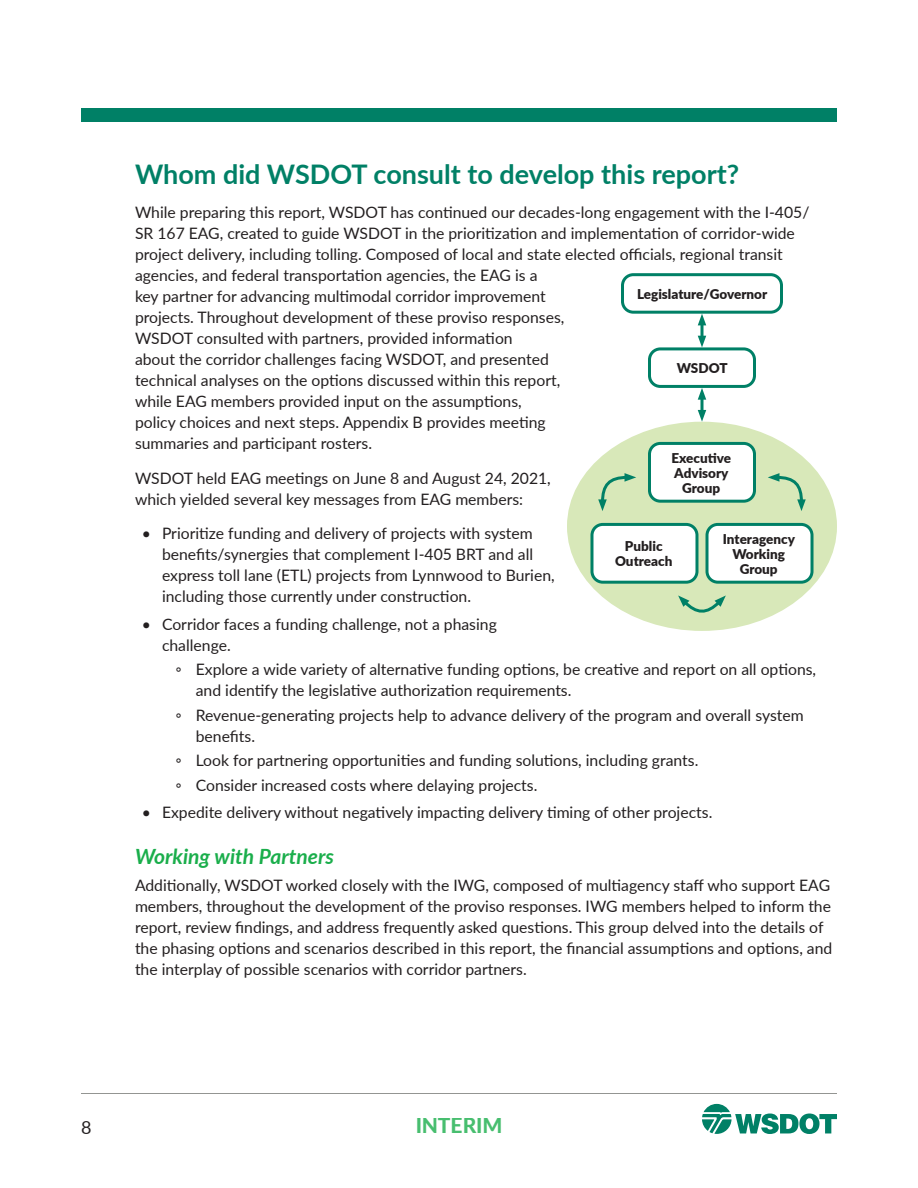
<style>
.page{position:relative;width:918px;height:1188px;background:#fff}
.page>*{position:absolute;margin:0;border:0;box-sizing:border-box;transform-origin:0 0}
.Main_head{font:700 27px "Lato";color:#008066}
.Subhead{font:italic 700 21px "Lato";color:#1aae4b}
.t1{font:800 21px "Lato";color:#1aae4b}
.t2{font:18px "Lato";color:#231f20}
.WSDOT-text{font:15.75px/21px "Lato";color:#231f20}
.Bullets_2{font:15.75px/21px "Lato";color:#231f20}
.Bullets_1{font:15.75px/21px "Lato";color:#231f20}
.WSDOT-text-2{font:900 13.5px/15px "Lato";color:#231f20;text-align:center}
</style>
<div class="page">
<hr style="left:81px;top:1093px;width:756px;height:1px;background:#939592">
<svg style="left:702px;top:1104px;width:135px;height:30px"></svg>
<div style="left:567px;top:422px;width:270px;height:209px;background:#d8e8b9;border-radius:50%"></div>
<div style="left:621px;top:273px;width:162px;height:41px;border:3px solid #008066;border-radius:11px"></div>
<div style="left:648px;top:347px;width:108px;height:41px;border:3px solid #008066;border-radius:11px"></div>
<div style="left:650px;top:443px;width:105px;height:58px;background:#fff;border-radius:11px"></div>
<div style="left:648px;top:442px;width:108px;height:61px;border:3px solid #008066;border-radius:11px"></div>
<div style="left:592px;top:524px;width:105px;height:58px;background:#fff;border-radius:11px"></div>
<div style="left:590px;top:523px;width:108px;height:61px;border:3px solid #008066;border-radius:11px"></div>
<div style="left:707px;top:524px;width:105px;height:58px;background:#fff;border-radius:11px"></div>
<div style="left:706px;top:523px;width:108px;height:61px;border:3px solid #008066;border-radius:11px"></div>
<svg style="left:700px;top:325px;width:4px;height:11px"></svg>
<svg style="left:698px;top:314px;width:8px;height:11px"></svg>
<svg style="left:698px;top:336px;width:8px;height:11px"></svg>
<svg style="left:700px;top:400px;width:4px;height:10px"></svg>
<svg style="left:698px;top:388px;width:8px;height:12px"></svg>
<svg style="left:698px;top:410px;width:8px;height:12px"></svg>
<svg style="left:768px;top:473px;width:38px;height:38px"></svg>
<svg style="left:678px;top:595px;width:48px;height:18px"></svg>
<svg style="left:598px;top:473px;width:38px;height:38px"></svg>
<div style="left:81px;top:108px;width:756px;height:14px;background:#008066"></div>
<h1 class="Main_head" style="left:135px;top:154px;width:606px">Whom did WSDOT consult to develop this report?</h1>
<p class="WSDOT-text" style="left:135px;top:201px;width:676px">While preparing this report, WSDOT has continued our decades-long engagement with the I-405/ SR 167 EAG, created to guide WSDOT in the prioritization and implementation of corridor-wide project delivery, including tolling. Composed of local and state elected officials, regional transit agencies, and federal transportation agencies, the EAG is a<br>key partner for advancing multimodal corridor improvement<br>projects. Throughout development of these proviso responses,<br>WSDOT consulted with partners, provided information<br>about the corridor challenges facing WSDOT, and presented<br>technical analyses on the options discussed within this report,<br>while EAG members provided input on the assumptions,<br>policy choices and next steps. Appendix B provides meeting<br>summaries and participant rosters.</p>
<p class="WSDOT-text" style="left:135px;top:467px;width:417px">WSDOT held EAG meetings on June 8 and August 24, 2021, which yielded several key messages from EAG members:</p>
<p class="Bullets_1" style="left:162px;top:522px;width:394px;text-indent:-20px">• Prioritize funding and delivery of projects with system benefits/synergies that complement I-405 BRT and all express toll lane (ETL) projects from Lynnwood to Burien, including those currently under construction.</p>
<p class="Bullets_1" style="left:162px;top:613px;width:336px;text-indent:-20px">• Corridor faces a funding challenge, not a phasing challenge.</p>
<p class="Bullets_2" style="left:196px;top:658px;width:622px;text-indent:-20px">◦ Explore a wide variety of alternative funding options, be creative and report on all options, and identify the legislative authorization requirements.</p>
<p class="Bullets_2" style="left:196px;top:704px;width:609px;text-indent:-20px">◦ Revenue-generating projects help to advance delivery of the program and overall system benefits.</p>
<p class="Bullets_2" style="left:176px;top:749px;width:524px">◦ Look for partnering opportunities and funding solutions, including grants.</p>
<p class="Bullets_2" style="left:176px;top:774px;width:363px">◦ Consider increased costs where delaying projects.</p>
<p class="Bullets_1" style="left:142px;top:801px;width:572px">• Expedite delivery without negatively impacting delivery timing of other projects.</p>
<h2 class="Subhead" style="left:135px;top:841px;width:200px">Working with Partners</h2>
<p class="WSDOT-text" style="left:135px;top:875px;width:699px">Additionally, WSDOT worked closely with the IWG, composed of multiagency staff who support EAG members, throughout the development of the proviso responses. IWG members helped to inform the report, review findings, and address frequently asked questions. This group delved into the details of the phasing options and scenarios described in this report, the financial assumptions and options, and the interplay of possible scenarios with corridor partners.</p>
<p class="WSDOT-text-2" style="left:637px;top:286px;width:132px">Legislature/Governor</p>
<p class="WSDOT-text-2" style="left:677px;top:360px;width:52px">WSDOT</p>
<p class="WSDOT-text-2" style="left:671px;top:450px;width:61px">Executive<br>Advisory<br>Group</p>
<p class="WSDOT-text-2" style="left:615px;top:538px;width:59px">Public<br>Outreach</p>
<p class="WSDOT-text-2" style="left:723px;top:531px;width:74px">Interagency<br>Working<br>Group</p>
<p class="t2" style="left:81px;top:1115px;width:12px">8</p>
<h2 class="t1" style="left:415px;top:1110px;width:89px">INTERIM</h2>
</div>
